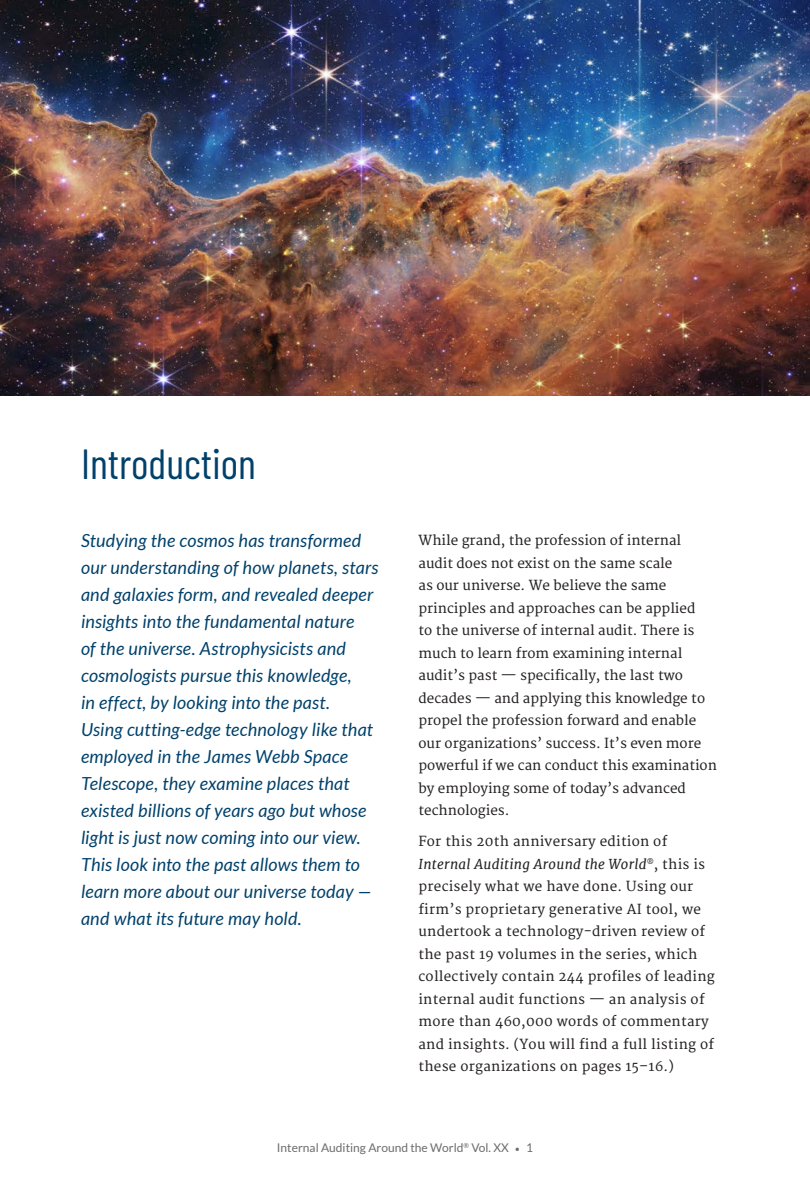
<style>
.page{position:relative;width:810px;height:1188px;background:#fff}
.page>*{position:absolute;margin:0;border:0;box-sizing:border-box;transform-origin:0 0}
.Profile_Title{font:42px "Barlow Condensed";color:#00416b}
.Profile-Quote{font:italic 18px/27px "Lato";letter-spacing:.01em;color:#00416b}
.Body{font:13.5px/22.5px "Merriweather";color:#231f20}
.Body-2{font:13.5px/22.5px "Merriweather";letter-spacing:.02em;color:#231f20}
.t1{font:12px "Lato";color:#6c6c6f}
.s1{font-style:italic}
.s2{font-size:9px}
</style>
<div class="page">
<img style="left:0;top:0;width:810px;height:396px">
<p class="Profile_Title" style="left:81px;top:433px;width:177px">Introduction</p>
<p class="Profile-Quote" style="left:81px;top:527px;width:299px">Studying the cosmos has transformed our understanding of how planets, stars and galaxies form, and revealed deeper insights into the fundamental nature<br>of the universe. Astrophysicists and cosmologists pursue this knowledge,<br>in effect, by looking into the past.<br>Using cutting-edge technology like that employed in the James Webb Space Telescope, they examine places that existed billions of years ago but whose light is just now coming into our view.<br>This look into the past allows them to learn more about our universe today — and what its future may hold.</p>
<p class="Body" style="left:418px;top:530px;width:300px">While grand, the profession of internal audit does not exist on the same scale<br>as our universe. We believe the same principles and approaches can be applied<br>to the universe of internal audit. There is much to learn from examining internal audit’s past — specifically, the last two decades — and applying this knowledge to propel the profession forward and enable our organizations’ success. It’s even more powerful if we can conduct this examination by employing some of today’s advanced technologies.</p>
<p class="Body-2" style="left:418px;top:831px;width:298px">For this 20th anniversary edition of <span class="s1">Internal Auditing Around the World</span><sup>®</sup>, this is precisely what we have done. Using our firm’s proprietary generative AI tool, we undertook a technology-driven review of the past 19 volumes in the series, which collectively contain 244 profiles of leading internal audit functions — an analysis of more than 460,000 words of commentary and insights. (You will find a full listing of these organizations on pages 15–16.)</p>
<p class="t1" style="left:277px;top:1141px;width:258px">Internal Auditing Around the World<sup>®</sup> Vol. XX <span class="s2">•</span> 1</p>
</div>
